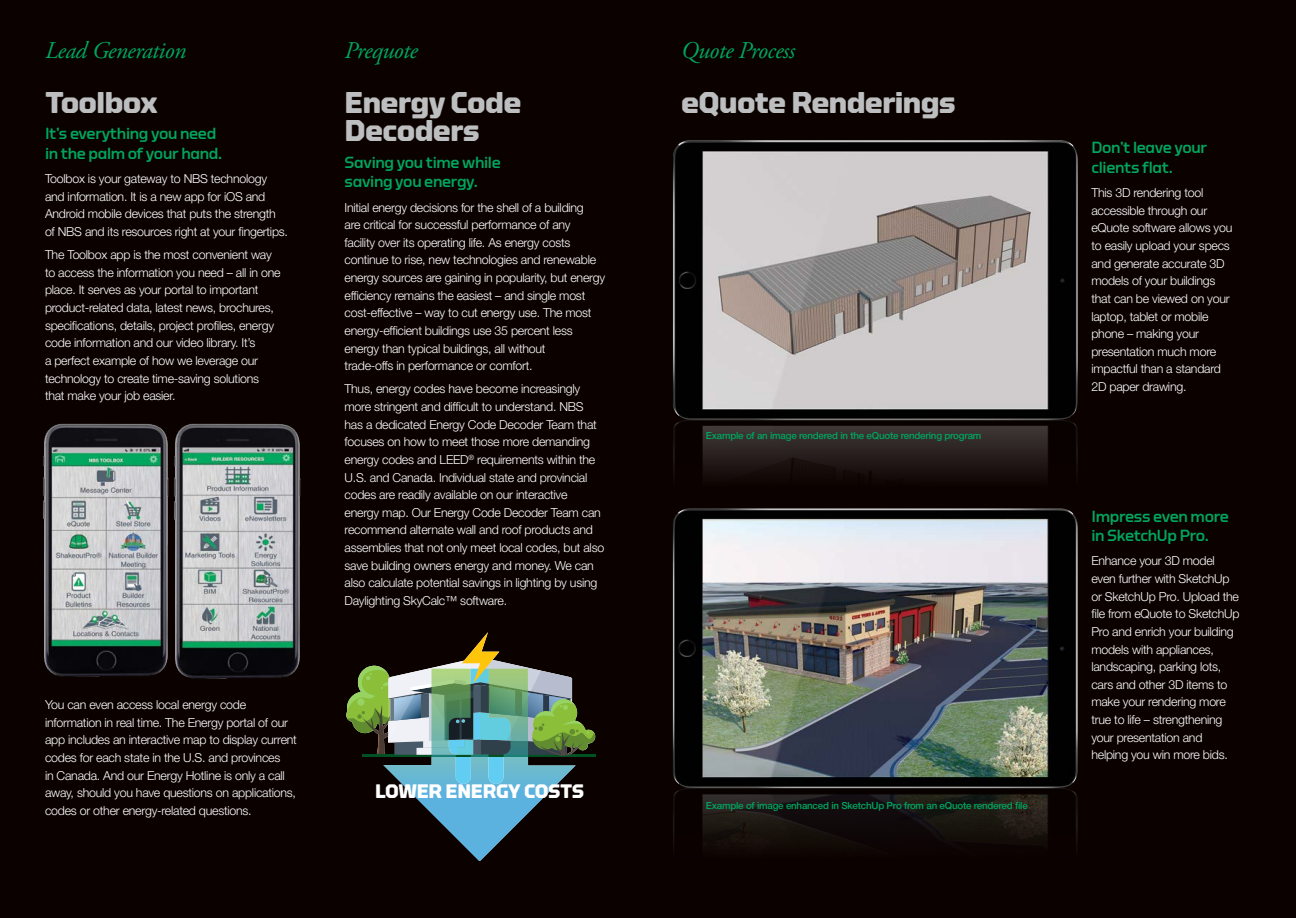
<style>
.page{position:relative;width:1296px;height:918px;background:#0b0200}
.page>*{position:absolute;margin:0;border:0;box-sizing:border-box;transform-origin:0 0}
.t1{font:700 30px/28.5px "Torque";letter-spacing:-.02em;color:#bcbec0}
.section_header{font:italic 24px "Adobe Garamond Pro";letter-spacing:-.02em;color:#00a65e}
.t2{font:700 19.5px "Torque";letter-spacing:-.025em;color:#fff}
.sub-header{font:500 16.2px/19.5px "Torque";letter-spacing:-.02em;color:#00a65e}
.bodycopy{font:300 12.3px/17.7px "Helvetica Neue LT Std";letter-spacing:-.02em;color:#fff}
.t3{font:500 9.75px "Helvetica Neue LT Std";letter-spacing:-.02em;color:#00a65e}
</style>
<div class="page">
<img style="left:673px;top:140px;width:405px;height:338px">
<img style="left:673px;top:508px;width:405px;height:339px">
<svg style="left:346px;top:632px;width:249px;height:229px"></svg>
<img style="left:174px;top:423px;width:127px;height:256px">
<img style="left:43px;top:423px;width:126px;height:254px">
<p class="section_header" style="left:45px;top:36px;width:143px">Lead Generation</p>
<p class="section_header" style="left:345px;top:36px;width:75px">Prequote</p>
<p class="section_header" style="left:681px;top:36px;width:115px">Quote Process</p>
<p class="t1" style="left:45px;top:88px;width:114px">Toolbox</p>
<p class="sub-header" style="left:45px;top:124px;width:179px">It’s everything you need in the palm of your hand.</p>
<p class="bodycopy" style="left:45px;top:170px;width:245px">Toolbox is your gateway to NBS technology and information. It is a new app for iOS and Android mobile devices that puts the strength of NBS and its resources right at your fingertips.</p>
<p class="bodycopy" style="left:45px;top:246px;width:237px">The Toolbox app is the most convenient way to access the information you need – all in one place. It serves as your portal to important product-related data, latest news, brochures, specifications, details, project profiles, energy code information and our video library. It’s<br>a perfect example of how we leverage our technology to create time-saving solutions that make your job easier.</p>
<p class="bodycopy" style="left:45px;top:696px;width:253px">You can even access local energy code information in real time. The Energy portal of our app includes an interactive map to display current codes for each state in the U.S. and provinces<br>in Canada. And our Energy Hotline is only a call away, should you have questions on applications, codes or other energy-related questions.</p>
<p class="t1" style="left:345px;top:88px;width:178px">Energy Code<br>Decoders</p>
<p class="sub-header" style="left:345px;top:152px;width:158px">Saving you time while saving you energy.</p>
<p class="bodycopy" style="left:345px;top:198px;width:262px">Initial energy decisions for the shell of a building<br>are critical for successful performance of any<br>facility over its operating life. As energy costs continue to rise, new technologies and renewable energy sources are gaining in popularity, but energy efficiency remains the easiest – and single most cost-effective – way to cut energy use. The most energy-efficient buildings use 35 percent less energy than typical buildings, all without<br>trade-offs in performance or comfort.</p>
<p class="bodycopy" style="left:345px;top:380px;width:261px">Thus, energy codes have become increasingly more stringent and difficult to understand. NBS has a dedicated Energy Code Decoder Team that focuses on how to meet those more demanding energy codes and LEED<sup>®</sup> requirements within the U.S. and Canada. Individual state and provincial codes are readily available on our interactive energy map. Our Energy Code Decoder Team can recommend alternate wall and roof products and assemblies that not only meet local codes, but also save building owners energy and money. We can also calculate potential savings in lighting by using Daylighting SkyCalc™ software.</p>
<p class="t2" style="left:375px;top:780px;width:211px">LOWER ENERGY COSTS</p>
<p class="t1" style="left:681px;top:88px;width:276px">eQuote Renderings</p>
<p class="t3" style="left:706px;top:430px;width:277px">Example of an image rendered in the eQuote rendering program</p>
<p class="t3" style="left:706px;top:799px;width:323px">Example of image enhanced in SketchUp Pro from an eQuote rendered file</p>
<p class="sub-header" style="left:1091px;top:138px;width:117px">Don’t leave your clients flat.</p>
<p class="bodycopy" style="left:1091px;top:184px;width:142px">This 3D rendering tool accessible through our eQuote software allows you to easily upload your specs and generate accurate 3D models of your buildings that can be viewed on your laptop, tablet or mobile phone – making your presentation much more impactful than a standard<br>2D paper drawing.</p>
<p class="sub-header" style="left:1091px;top:506px;width:139px">Impress even more in SketchUp Pro.</p>
<p class="bodycopy" style="left:1091px;top:552px;width:150px">Enhance your 3D model even further with SketchUp or SketchUp Pro. Upload the file from eQuote to SketchUp<br>Pro and enrich your building models with appliances, landscaping, parking lots, cars and other 3D items to make your rendering more true to life – strengthening your presentation and helping you win more bids.</p>
</div>
